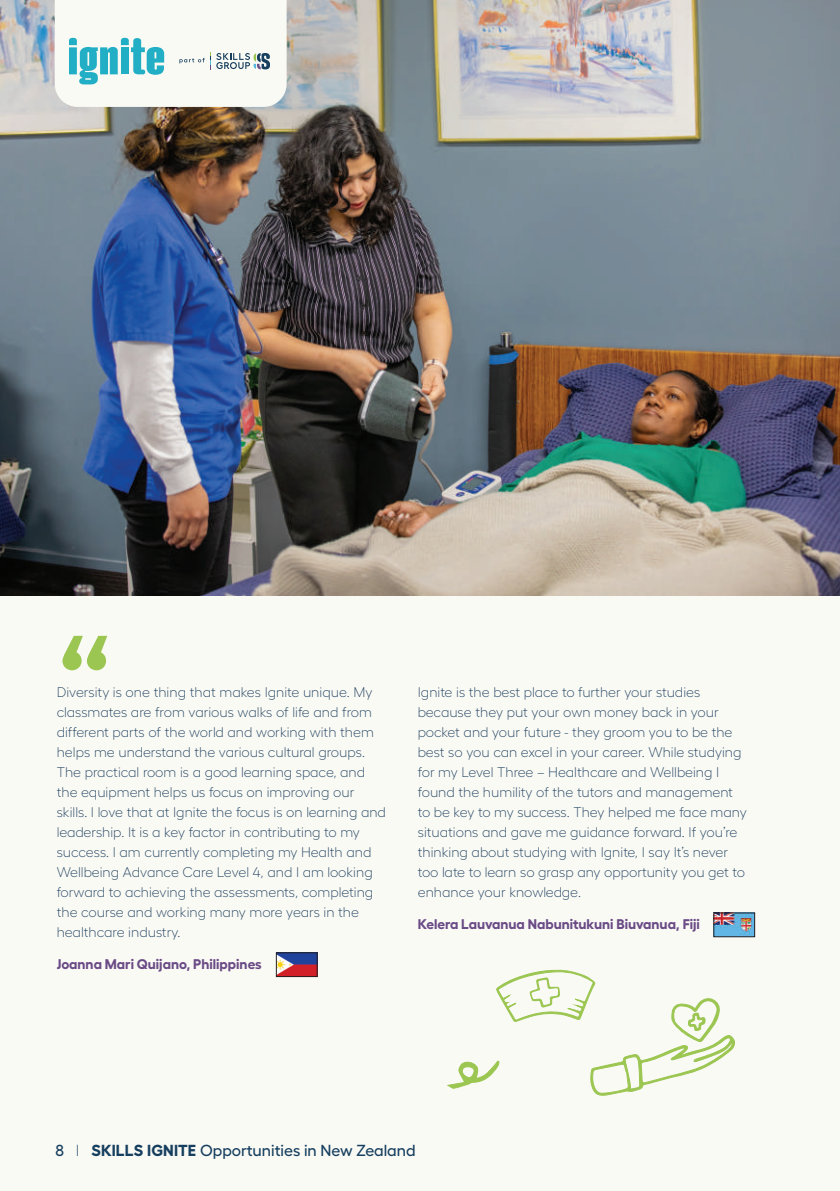
<style>
.page{position:relative;width:840px;height:1191px;background:#fff}
.page>*{position:absolute;margin:0;border:0;box-sizing:border-box;transform-origin:0 0}
.t1{font:700 114px "Hellix";color:#9bc651}
.t2{font:500 16px "Hellix";color:#163f5f}
.t3{font:300 14px/20px "Hellix";color:#1d3f5d}
.t4{font:700 14px "Hellix";color:#6a4b86}
.s1{font-weight:300}
.s2{font-weight:700}
</style>
<div class="page">
<div style="left:0;top:0;width:839px;height:1191px;background:#fafaf5"></div>
<img style="left:0;top:0;width:839px;height:595px">
<svg style="left:447px;top:969px;width:288px;height:127px"></svg>
<img style="left:278px;top:954px;width:37px;height:20px">
<div style="left:276px;top:952px;width:41px;height:24px;border:1px solid #231f20"></div>
<img style="left:715px;top:914px;width:37px;height:21px">
<div style="left:713px;top:912px;width:41px;height:25px;border:1px solid #231f20"></div>
<svg style="left:55px;top:0;width:231px;height:107px"></svg>
<h1 class="t1" style="left:57px;top:594px;width:58px">“</h1>
<p class="t3" style="left:57px;top:681px;width:330px">Diversity is one thing that makes Ignite unique. My classmates are from various walks of life and from different parts of the world and working with them helps me understand the various cultural groups.<br>The practical room is a good learning space, and the equipment helps us focus on improving our skills. I love that at Ignite the focus is on learning and leadership. It is a key factor in contributing to my success. I am currently completing my Health and Wellbeing Advance Care Level 4, and I am looking forward to achieving the assessments, completing the course and working many more years in the healthcare industry.</p>
<p class="t4" style="left:57px;top:953px;width:206px">Joanna Mari Quijano, Philippines</p>
<p class="t3" style="left:417px;top:681px;width:330px">Ignite is the best place to further your studies because they put your own money back in your pocket and your future - they groom you to be the best so you can excel in your career. While studying for my Level Three – Healthcare and Wellbeing I found the humility of the tutors and management to be key to my success. They helped me face many situations and gave me guidance forward. If you’re thinking about studying with Ignite, I say It’s never too late to learn so grasp any opportunity you get to enhance your knowledge.</p>
<p class="t4" style="left:417px;top:913px;width:283px">Kelera Lauvanua Nabunitukuni Biuvanua, Fiji</p>
<p class="t2" style="left:55px;top:1137px;width:361px">8 <span class="s1">I</span> <span class="s2">SKILLS IGNITE</span> Opportunities in New Zealand</p>
</div>
